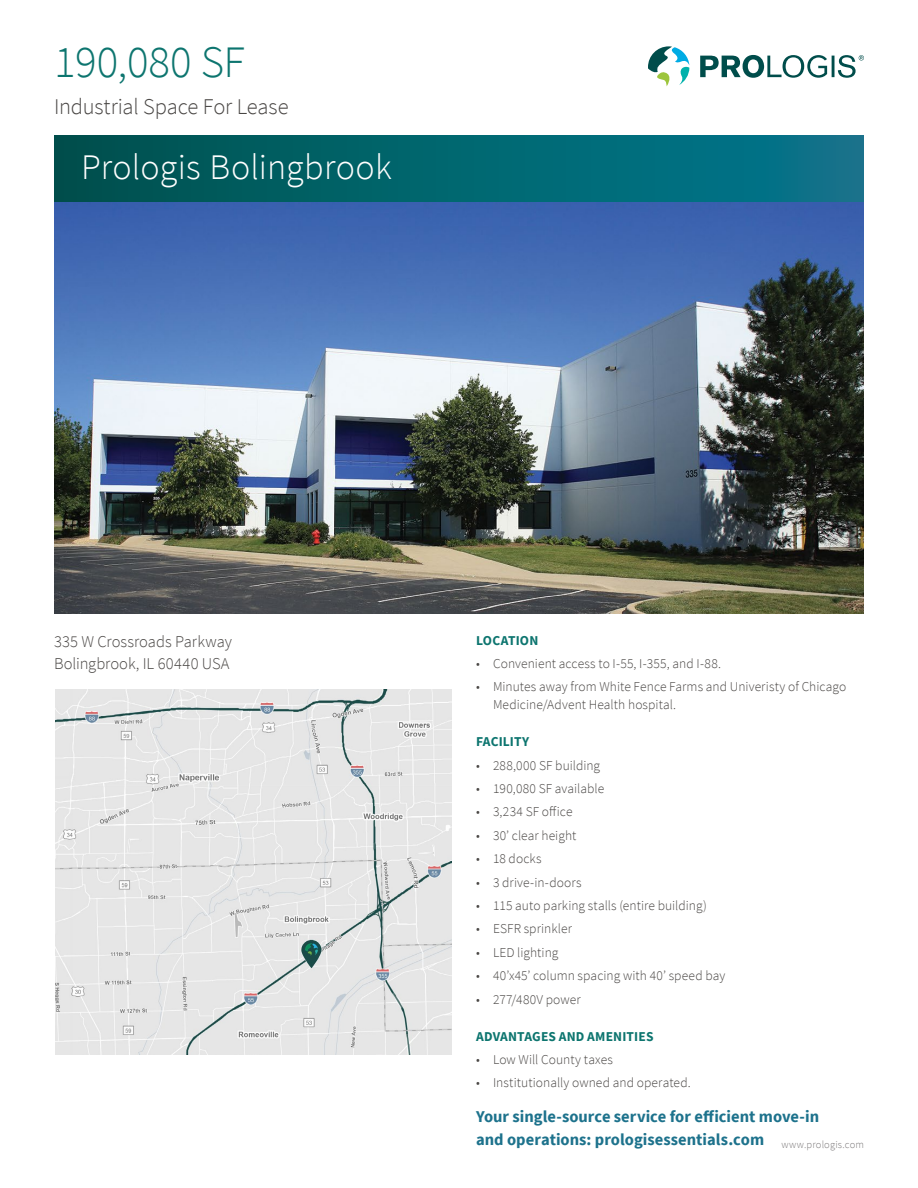
<style>
.page{position:relative;width:918px;height:1188px;background:#fff}
.page>*{position:absolute;margin:0;border:0;box-sizing:border-box;transform-origin:0 0}
.t1{font:300 45px "Source Sans Pro";color:#0d756f}
.t2{font:300 36px "Source Sans Pro";letter-spacing:.005em;color:#fff}
.t3{font:300 22.5px "Source Sans Pro";letter-spacing:-.01em;color:#494644}
.t4{font:700 16.5px/22.5px "Source Sans Pro";color:#1d728c}
.t5{font:300 16.5px/22.5px "Source Sans Pro";letter-spacing:-.005em;color:#494644}
.t6{font:300 13.5px/18px "Source Sans Pro";letter-spacing:.005em;color:#494644}
.t7{font:700 13.5px "Source Sans Pro";letter-spacing:.01em;color:#0d756f}
.t8{font:300 10.5px "Source Sans Pro";letter-spacing:.015em;color:#7b7879}
</style>
<div class="page">
<svg style="left:54px;top:135px;width:810px;height:67px;background:#01646e"></svg>
<svg style="left:648px;top:46px;width:41px;height:40px"></svg>
<svg style="left:700px;top:55px;width:164px;height:23px"></svg>
<img style="left:54px;top:202px;width:810px;height:411px">
<img style="left:56px;top:689px;width:396px;height:366px">
<h1 class="t1" style="left:54px;top:34px;width:192px">190,080 SF</h1>
<h3 class="t3" style="left:54px;top:93px;width:236px">Industrial Space For Lease</h3>
<h2 class="t2" style="left:81px;top:145px;width:312px">Prologis Bolingbrook</h2>
<p class="t5" style="left:54px;top:630px;width:179px">335 W Crossroads Parkway<br>Bolingbrook, IL 60440 USA</p>
<p class="t7" style="left:476px;top:631px;width:64px">LOCATION</p>
<p class="t6" style="left:476px;top:655px;width:247px">• Convenient access to I-55, I-355, and I-88.</p>
<p class="t6" style="left:493px;top:678px;width:355px;text-indent:-17px">• Minutes away from White Fence Farms and Univeristy of Chicago<br>Medicine/Advent Health hospital.</p>
<p class="t7" style="left:476px;top:733px;width:55px">FACILITY</p>
<p class="t6" style="left:476px;top:756px;width:126px">• 288,000 SF building</p>
<p class="t6" style="left:476px;top:780px;width:130px">• 190,080 SF available</p>
<p class="t6" style="left:476px;top:803px;width:98px">• 3,234 SF office</p>
<p class="t6" style="left:476px;top:826px;width:102px">• 30’ clear height</p>
<p class="t6" style="left:476px;top:850px;width:67px">• 18 docks</p>
<p class="t6" style="left:476px;top:873px;width:107px">• 3 drive-in-doors</p>
<p class="t6" style="left:476px;top:897px;width:232px">• 115 auto parking stalls (entire building)</p>
<p class="t6" style="left:476px;top:920px;width:97px">• ESFR sprinkler</p>
<p class="t6" style="left:476px;top:943px;width:84px">• LED lighting</p>
<p class="t6" style="left:476px;top:967px;width:251px">• 40’x45’ column spacing with 40’ speed bay</p>
<p class="t6" style="left:476px;top:990px;width:106px">• 277/480V power</p>
<p class="t7" style="left:476px;top:1027px;width:179px">ADVANTAGES AND AMENITIES</p>
<p class="t6" style="left:476px;top:1050px;width:138px">• Low Will County taxes</p>
<p class="t6" style="left:476px;top:1074px;width:216px">• Institutionally owned and operated.</p>
<p class="t4" style="left:476px;top:1105px;width:345px">Your single-source service for efficient move-in and operations: prologisessentials.com</p>
<p class="t8" style="left:782px;top:1138px;width:84px">www.prologis.com</p>
</div>
